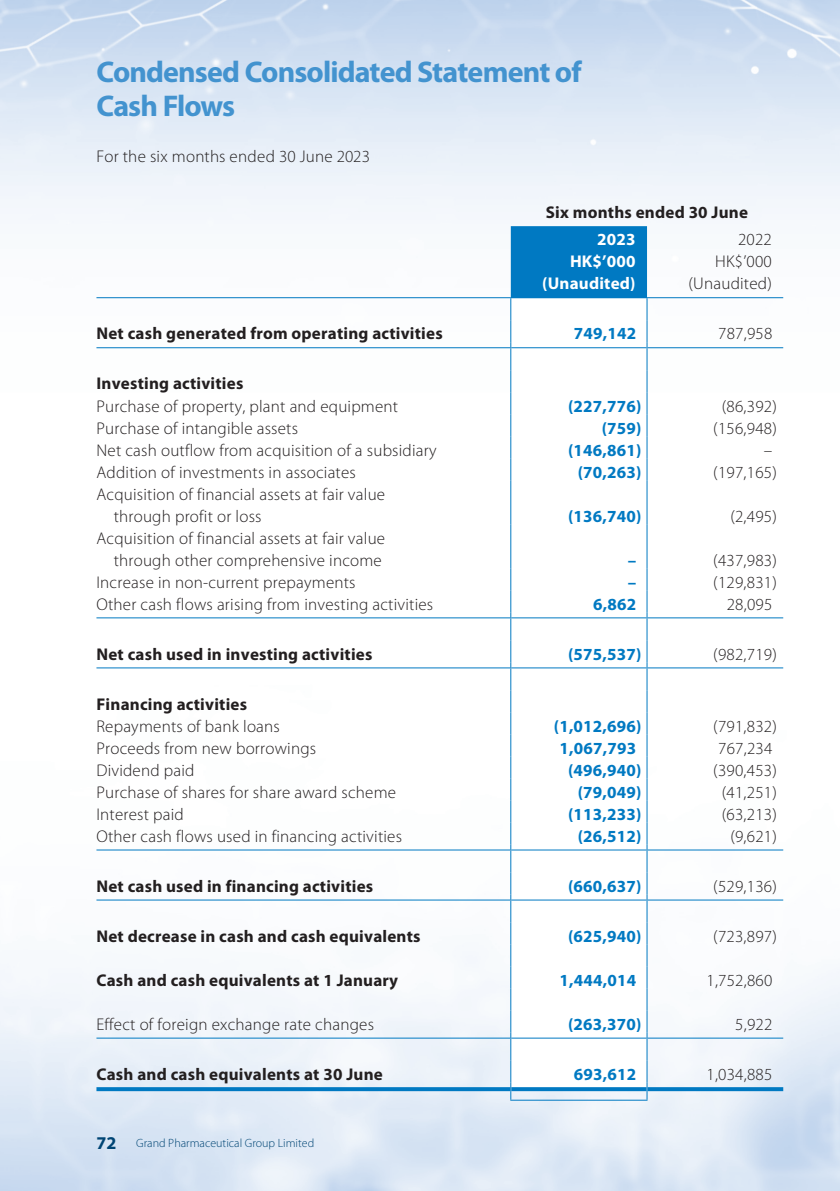
<style>
.page{position:relative;width:840px;height:1191px;background:#fff}
.page>*{position:absolute;margin:0;border:0;box-sizing:border-box;transform-origin:0 0}
.t1{font:700 30px "Myriad Pro";letter-spacing:-.03em;color:#4393cf}
.t2{font:700 18px "Myriad Pro";color:#004574}
._50_Table_txt{font:300 17px "Myriad Pro";letter-spacing:.015em;color:#231f20}
._50_Table_txt-2{font:700 17px "Myriad Pro";letter-spacing:.01em;color:#231f20}
._50_Table_txt-3{font:700 17px "Myriad Pro";letter-spacing:.01em;color:#0079c2}
._50_Table_txt-4{font:700 17px "Myriad Pro";letter-spacing:.01em;color:#fff}
.t3{font:300 12px "Myriad Pro";color:#004574}
</style>
<div class="page">
<img style="left:0;top:0;width:839px;height:1191px">
<svg style="left:511px;top:480px;width:135px;height:607px"></svg>
<hr style="left:646px;top:480px;width:1px;height:44px;background:#0079c2">
<hr style="left:646px;top:524px;width:1px;height:44px;background:#0079c2">
<svg style="left:510px;top:226px;width:137px;height:254px"></svg>
<hr style="left:510px;top:480px;width:1px;height:44px;background:#0079c2">
<hr style="left:510px;top:524px;width:1px;height:44px;background:#0079c2">
<hr style="left:510px;top:1099px;width:137px;height:1px;background:#0079c2">
<svg style="left:646px;top:568px;width:1px;height:531px"></svg>
<svg style="left:510px;top:568px;width:1px;height:531px"></svg>
<hr style="left:96px;top:297px;width:414px;height:1px;background:#0079c2">
<hr style="left:510px;top:297px;width:136px;height:1px;background:#0079c2">
<hr style="left:646px;top:297px;width:136px;height:1px;background:#0079c2">
<hr style="left:96px;top:347px;width:414px;height:1px;background:#0079c2">
<hr style="left:511px;top:347px;width:135px;height:1px;background:#0079c2">
<hr style="left:647px;top:347px;width:135px;height:1px;background:#0079c2">
<hr style="left:96px;top:617px;width:414px;height:1px;background:#0079c2">
<hr style="left:511px;top:617px;width:135px;height:1px;background:#0079c2">
<hr style="left:647px;top:617px;width:135px;height:1px;background:#0079c2">
<hr style="left:96px;top:667px;width:414px;height:1px;background:#0079c2">
<hr style="left:511px;top:667px;width:135px;height:1px;background:#0079c2">
<hr style="left:647px;top:667px;width:135px;height:1px;background:#0079c2">
<hr style="left:96px;top:849px;width:414px;height:1px;background:#0079c2">
<hr style="left:511px;top:849px;width:135px;height:1px;background:#0079c2">
<hr style="left:647px;top:849px;width:135px;height:1px;background:#0079c2">
<hr style="left:96px;top:899px;width:414px;height:1px;background:#0079c2">
<hr style="left:511px;top:899px;width:135px;height:1px;background:#0079c2">
<hr style="left:647px;top:899px;width:135px;height:1px;background:#0079c2">
<hr style="left:96px;top:1037px;width:414px;height:1px;background:#0079c2">
<hr style="left:511px;top:1037px;width:135px;height:1px;background:#0079c2">
<hr style="left:647px;top:1037px;width:135px;height:1px;background:#0079c2">
<svg style="left:96px;top:1087px;width:414px;height:4px;background:#097dc4"></svg>
<svg style="left:511px;top:1087px;width:135px;height:4px"></svg>
<svg style="left:647px;top:1087px;width:135px;height:4px"></svg>
<p class="t1" style="left:96px;top:52px;width:486px">Condensed Consolidated Statement of</p>
<p class="t1" style="left:96px;top:86px;width:140px">Cash Flows</p>
<p class="_50_Table_txt" style="left:96px;top:146px;width:275px">For the six months ended 30 June 2023</p>
<p class="_50_Table_txt-2" style="left:545px;top:201px;width:203px">Six months ended 30 June</p>
<p class="_50_Table_txt-4" style="left:597px;top:228px;width:40px">2023</p>
<p class="_50_Table_txt" style="left:737px;top:229px;width:35px">2022</p>
<p class="_50_Table_txt-4" style="left:569px;top:250px;width:67px">HK$’000</p>
<p class="_50_Table_txt" style="left:714px;top:251px;width:58px">HK$’000</p>
<p class="_50_Table_txt-4" style="left:542px;top:272px;width:95px">(Unaudited)</p>
<p class="_50_Table_txt" style="left:688px;top:273px;width:85px">(Unaudited)</p>
<p class="_50_Table_txt-2" style="left:96px;top:323px;width:347px">Net cash generated from operating activities</p>
<p class="_50_Table_txt-3" style="left:573px;top:323px;width:64px">749,142</p>
<p class="_50_Table_txt" style="left:717px;top:323px;width:56px">787,958</p>
<p class="_50_Table_txt-2" style="left:96px;top:373px;width:148px">Investing activities</p>
<p class="_50_Table_txt" style="left:96px;top:395px;width:303px">Purchase of property, plant and equipment</p>
<p class="_50_Table_txt-3" style="left:567px;top:395px;width:75px">(227,776)</p>
<p class="_50_Table_txt" style="left:721px;top:395px;width:56px">(86,392)</p>
<p class="_50_Table_txt" style="left:96px;top:417px;width:203px">Purchase of intangible assets</p>
<p class="_50_Table_txt-3" style="left:601px;top:417px;width:41px">(759)</p>
<p class="_50_Table_txt" style="left:712px;top:417px;width:65px">(156,948)</p>
<p class="_50_Table_txt" style="left:96px;top:439px;width:341px">Net cash outflow from acquisition of a subsidiary</p>
<p class="_50_Table_txt-3" style="left:567px;top:439px;width:75px">(146,861)</p>
<p class="_50_Table_txt" style="left:763px;top:439px;width:10px">–</p>
<p class="_50_Table_txt" style="left:96px;top:461px;width:261px">Addition of investments in associates</p>
<p class="_50_Table_txt-3" style="left:577px;top:461px;width:65px">(70,263)</p>
<p class="_50_Table_txt" style="left:712px;top:461px;width:65px">(197,165)</p>
<p class="_50_Table_txt" style="left:96px;top:483px;width:290px">Acquisition of financial assets at fair value</p>
<p class="_50_Table_txt" style="left:114px;top:505px;width:149px">through profit or loss</p>
<p class="_50_Table_txt-3" style="left:567px;top:505px;width:75px">(136,740)</p>
<p class="_50_Table_txt" style="left:730px;top:505px;width:48px">(2,495)</p>
<p class="_50_Table_txt" style="left:96px;top:527px;width:290px">Acquisition of financial assets at fair value</p>
<p class="_50_Table_txt" style="left:114px;top:549px;width:269px">through other comprehensive income</p>
<p class="_50_Table_txt-3" style="left:627px;top:549px;width:10px">–</p>
<p class="_50_Table_txt" style="left:712px;top:549px;width:65px">(437,983)</p>
<p class="_50_Table_txt" style="left:96px;top:571px;width:260px">Increase in non-current prepayments</p>
<p class="_50_Table_txt-3" style="left:627px;top:571px;width:10px">–</p>
<p class="_50_Table_txt" style="left:712px;top:571px;width:65px">(129,831)</p>
<p class="_50_Table_txt" style="left:96px;top:593px;width:338px">Other cash flows arising from investing activities</p>
<p class="_50_Table_txt-3" style="left:592px;top:593px;width:44px">6,862</p>
<p class="_50_Table_txt" style="left:726px;top:593px;width:47px">28,095</p>
<p class="_50_Table_txt-2" style="left:96px;top:643px;width:277px">Net cash used in investing activities</p>
<p class="_50_Table_txt-3" style="left:567px;top:643px;width:75px">(575,537)</p>
<p class="_50_Table_txt" style="left:712px;top:643px;width:65px">(982,719)</p>
<p class="_50_Table_txt-2" style="left:96px;top:693px;width:152px">Financing activities</p>
<p class="_50_Table_txt" style="left:96px;top:715px;width:185px">Repayments of bank loans</p>
<p class="_50_Table_txt-3" style="left:553px;top:715px;width:89px">(1,012,696)</p>
<p class="_50_Table_txt" style="left:712px;top:715px;width:65px">(791,832)</p>
<p class="_50_Table_txt" style="left:96px;top:737px;width:221px">Proceeds from new borrowings</p>
<p class="_50_Table_txt-3" style="left:559px;top:737px;width:78px">1,067,793</p>
<p class="_50_Table_txt" style="left:717px;top:737px;width:56px">767,234</p>
<p class="_50_Table_txt" style="left:96px;top:759px;width:99px">Dividend paid</p>
<p class="_50_Table_txt-3" style="left:567px;top:759px;width:75px">(496,940)</p>
<p class="_50_Table_txt" style="left:712px;top:759px;width:65px">(390,453)</p>
<p class="_50_Table_txt" style="left:96px;top:781px;width:301px">Purchase of shares for share award scheme</p>
<p class="_50_Table_txt-3" style="left:577px;top:781px;width:65px">(79,049)</p>
<p class="_50_Table_txt" style="left:721px;top:781px;width:56px">(41,251)</p>
<p class="_50_Table_txt" style="left:96px;top:803px;width:89px">Interest paid</p>
<p class="_50_Table_txt-3" style="left:567px;top:803px;width:75px">(113,233)</p>
<p class="_50_Table_txt" style="left:721px;top:803px;width:56px">(63,213)</p>
<p class="_50_Table_txt" style="left:96px;top:825px;width:307px">Other cash flows used in financing activities</p>
<p class="_50_Table_txt-3" style="left:577px;top:825px;width:65px">(26,512)</p>
<p class="_50_Table_txt" style="left:730px;top:825px;width:48px">(9,621)</p>
<p class="_50_Table_txt-2" style="left:96px;top:875px;width:278px">Net cash used in financing activities</p>
<p class="_50_Table_txt-3" style="left:567px;top:875px;width:75px">(660,637)</p>
<p class="_50_Table_txt" style="left:712px;top:875px;width:65px">(529,136)</p>
<p class="_50_Table_txt-2" style="left:96px;top:925px;width:325px">Net decrease in cash and cash equivalents</p>
<p class="_50_Table_txt-3" style="left:567px;top:925px;width:75px">(625,940)</p>
<p class="_50_Table_txt" style="left:712px;top:926px;width:65px">(723,897)</p>
<p class="_50_Table_txt-2" style="left:96px;top:969px;width:303px">Cash and cash equivalents at 1 January</p>
<p class="_50_Table_txt-3" style="left:559px;top:969px;width:78px">1,444,014</p>
<p class="_50_Table_txt" style="left:706px;top:970px;width:67px">1,752,860</p>
<p class="_50_Table_txt" style="left:96px;top:1014px;width:279px">Effect of foreign exchange rate changes</p>
<p class="_50_Table_txt-3" style="left:567px;top:1013px;width:75px">(263,370)</p>
<p class="_50_Table_txt" style="left:734px;top:1014px;width:39px">5,922</p>
<p class="_50_Table_txt-2" style="left:96px;top:1063px;width:288px">Cash and cash equivalents at 30 June</p>
<p class="_50_Table_txt-3" style="left:573px;top:1063px;width:64px">693,612</p>
<p class="_50_Table_txt" style="left:706px;top:1064px;width:67px">1,034,885</p>
<p class="t2" style="left:96px;top:1131px;width:21px">72</p>
<p class="t3" style="left:136px;top:1135px;width:179px">Grand Pharmaceutical Group Limited</p>
</div>
